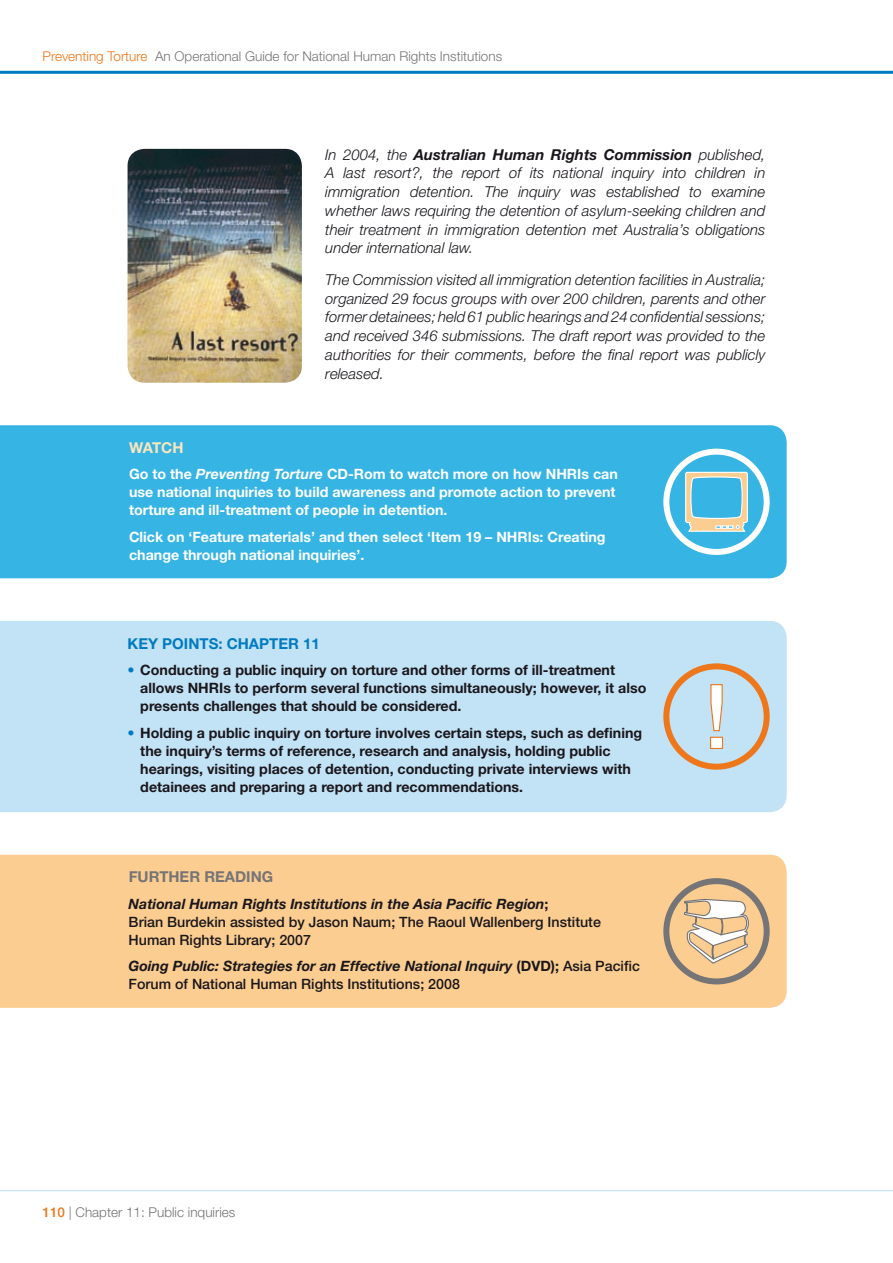
<style>
.page{position:relative;width:893px;height:1263px;background:#fff}
.page>*{position:absolute;margin:0;border:0;box-sizing:border-box;transform-origin:0 0}
.t1{font:italic 300 15px/18.8px "Helvetica Neue LT Std";color:#1a171c;text-align:justify}
.t2{font:700 15px "Helvetica Neue LT Std";color:#007bc1}
.t3{font:700 15px "Helvetica Neue LT Std";color:#757477}
.t4{font:700 15px "Helvetica Neue LT Std";color:#fee6bb}
.t5{font:700 14.25px/18px "Helvetica Neue LT Std";color:#1a171c}
.t6{font:700 14.25px/18px "Helvetica Neue LT Std";color:#fff}
.t7{font:500 14.25px/18px "Helvetica Neue LT Std";color:#1a171c}
.t8{font:300 13.5px "Helvetica Neue LT Std";color:#757477}
.s1{color:#ed771a}
.s2{font-weight:700}
.s3{font-style:italic}
.s4{color:#007bc1}
.s5{font-weight:700;font-style:italic}
.s6{font-weight:500;color:#ed771a}
</style>
<div class="page">
<hr style="left:0;top:71px;width:893px;height:3px;background:#007bc1">
<hr style="left:0;top:1190px;width:893px;height:1px;background:#c2e2f5">
<img style="left:128px;top:149px;width:174px;height:234px">
<div style="left:0;top:855px;width:787px;height:153px;background:#fbcd90"></div>
<svg style="left:663px;top:878px;width:107px;height:106px;background:#dcbd95"></svg>
<div style="left:0;top:621px;width:787px;height:191px;background:#c2e2f5"></div>
<svg style="left:663px;top:663px;width:107px;height:107px;background:#cccfcd"></svg>
<div style="left:0;top:425px;width:787px;height:153px;background:#36b4e4"></div>
<svg style="left:663px;top:449px;width:107px;height:106px"></svg>
<p class="t8" style="left:43px;top:48px;width:461px"><span class="s1">Preventing Torture</span> An Operational Guide for National Human Rights Institutions</p>
<p class="t1" style="left:325px;top:145px;width:442px">In 2004, the <span class="s2">Australian Human Rights Commission</span> published, A last resort?, the report of its national inquiry into children in immigration detention. The inquiry was established to examine whether laws requiring the detention of asylum-seeking children and their treatment in immigration detention met Australia’s obligations under international law.</p>
<p class="t1" style="left:325px;top:270px;width:442px">The Commission visited all immigration detention facilities in Australia; organized 29 focus groups with over 200 children, parents and other former detainees; held 61 public hearings and 24 confidential sessions; and received 346 submissions. The draft report was provided to the authorities for their comments, before the final report was publicly released.</p>
<p class="t4" style="left:129px;top:438px;width:25px">Watch</p>
<p class="t6" style="left:129px;top:465px;width:490px">Go to the <span class="s3">Preventing Torture</span> CD-Rom to watch more on how NHRIs can use national inquiries to build awareness and promote action to prevent torture and ill-treatment of people in detention.</p>
<p class="t6" style="left:129px;top:528px;width:478px">Click on ‘Feature materials’ and then select ‘Item 19 – NHRIs: Creating change through national inquiries’.</p>
<p class="t2" style="left:128px;top:634px;width:45px">Key point</p>
<p class="t2" style="left:209px;top:634px;width:41px">s: Chapt</p>
<p class="t2" style="left:278px;top:634px;width:43px">er 11</p>
<p class="t5" style="left:140px;top:661px;width:508px;text-indent:-13px"><span class="s4">•</span> Conducting a public inquiry on torture and other forms of ill-treatment allows NHRIs to perform several functions simultaneously; however, it also presents challenges that should be considered.</p>
<p class="t5" style="left:140px;top:723px;width:503px;text-indent:-13px"><span class="s4">•</span> Holding a public inquiry on torture involves certain steps, such as defining the inquiry’s terms of reference, research and analysis, holding public hearings, visiting places of detention, conducting private interviews with detainees and preparing a report and recommendations.</p>
<p class="t3" style="left:129px;top:867px;width:20px">Furth</p>
<p class="t3" style="left:180px;top:867px;width:56px">er reading</p>
<p class="t7" style="left:129px;top:894px;width:474px"><span class="s5">National Human Rights Institutions in the Asia Pacific Region</span><span class="s2">;<br></span>Brian Burdekin assisted by Jason Naum; The Raoul Wallenberg Institute<br>Human Rights Library; 2007</p>
<p class="t7" style="left:129px;top:957px;width:513px"><span class="s5">Going Public: Strategies for an Effective National Inquiry</span> <span class="s2">(DVD);</span> Asia Pacific<br>Forum of National Human Rights Institutions; 2008</p>
<p class="t8" style="left:43px;top:1204px;width:194px"><span class="s6">110</span> | Chapter 11: Public inquiries</p>
</div>
